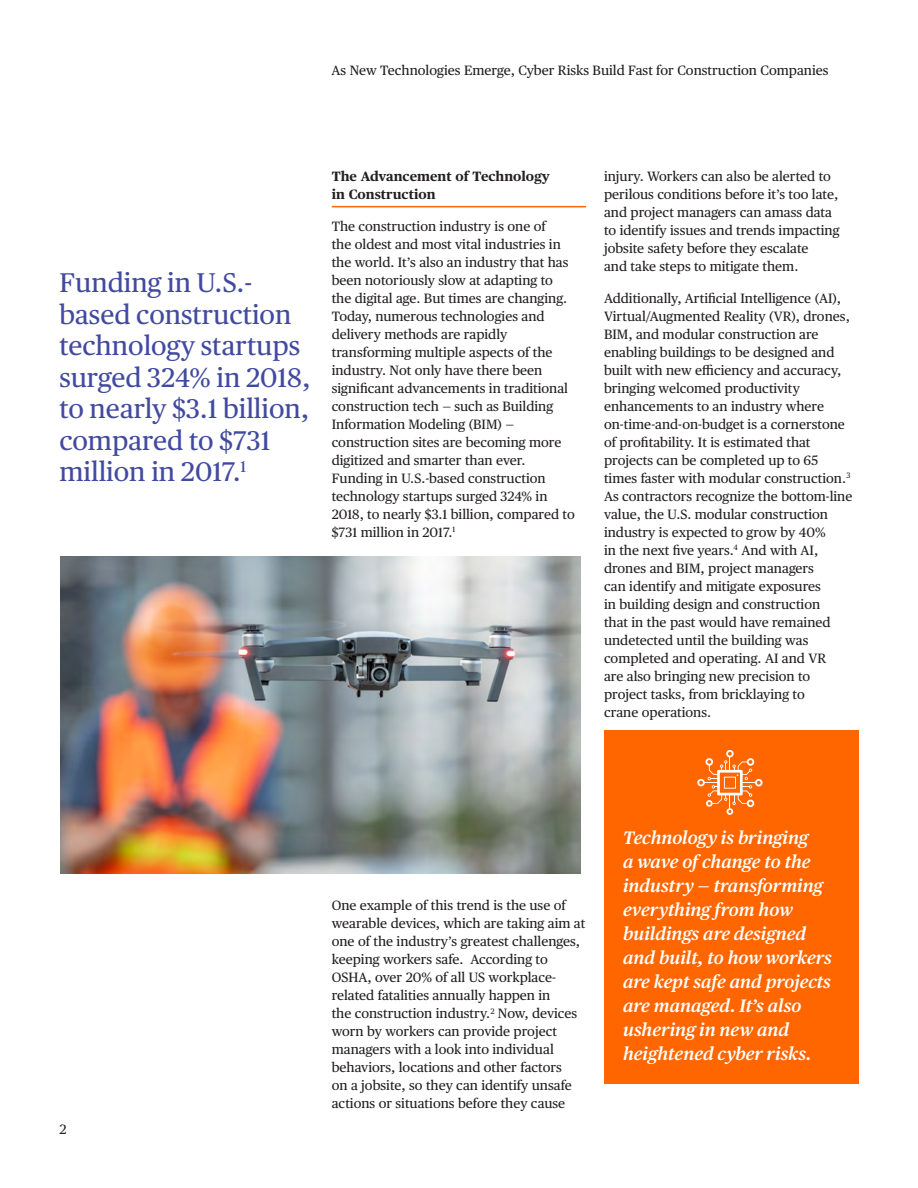
<style>
.page{position:relative;width:918px;height:1188px;background:#fff}
.page>*{position:absolute;margin:0;border:0;box-sizing:border-box;transform-origin:0 0}
.Callout{font:27px/31.5px "Publico Text";color:#424a9f}
.Body{font:italic 600 18px/24px "Publico Text";color:#fff}
.Body-2{font:13.5px/18px "Publico Text";color:#231f20}
.Sunhead_w_Rule{font:700 13.5px/18px "Publico Text";color:#231f20}
.Body_Copy{font:13.5px "Publico Text";color:#231f20}
</style>
<div class="page">
<hr style="left:332px;top:206px;width:254px;height:1px;background:#f60">
<div style="left:604px;top:730px;width:255px;height:354px;background:#f60"></div>
<img style="left:60px;top:556px;width:520px;height:317px">
<svg style="left:697px;top:750px;width:66px;height:65px"></svg>
<p class="Body-2" style="left:332px;top:61px;width:499px">As New Technologies Emerge, Cyber Risks Build Fast for Construction Companies</p>
<p class="Callout" style="left:59px;top:265px;width:253px">Funding in U.S.- based construction technology startups surged 324% in 2018, to nearly $3.1 billion, compared to $731 million in 2017.<sup>1</sup></p>
<p class="Sunhead_w_Rule" style="left:332px;top:166px;width:220px">The Advancement of Technology in Construction</p>
<p class="Body-2" style="left:332px;top:216px;width:245px">The construction industry is one of<br>the oldest and most vital industries in the world. It’s also an industry that has been notoriously slow at adapting to the digital age. But times are changing.<br>Today, numerous technologies and delivery methods are rapidly transforming multiple aspects of the industry. Not only have there been significant advancements in traditional construction tech — such as Building Information Modeling (BIM) — construction sites are becoming more digitized and smarter than ever.<br>Funding in U.S.-based construction technology startups surged 324% in 2018, to nearly $3.1 billion, compared to $731 million in 2017.<sup>1</sup></p>
<p class="Body-2" style="left:604px;top:167px;width:237px">injury. Workers can also be alerted to perilous conditions before it’s too late, and project managers can amass data to identify issues and trends impacting jobsite safety before they escalate<br>and take steps to mitigate them.</p>
<p class="Body-2" style="left:604px;top:288px;width:250px">Additionally, Artificial Intelligence (AI), Virtual/Augmented Reality (VR), drones, BIM, and modular construction are enabling buildings to be designed and built with new efficiency and accuracy, bringing welcomed productivity enhancements to an industry where on-time-and-on-budget is a cornerstone of profitability. It is estimated that projects can be completed up to 65 times faster with modular construction.<sup>3<br></sup>As contractors recognize the bottom-line value, the U.S. modular construction industry is expected to grow by 40%<br>in the next five years.<sup>4</sup> And with AI, drones and BIM, project managers<br>can identify and mitigate exposures<br>in building design and construction<br>that in the past would have remained undetected until the building was completed and operating. AI and VR<br>are also bringing new precision to project tasks, from bricklaying to<br>crane operations.</p>
<p class="Body_Copy" style="left:60px;top:1119px;width:8px">2</p>
<p class="Body-2" style="left:332px;top:896px;width:255px">One example of this trend is the use of wearable devices, which are taking aim at one of the industry’s greatest challenges, keeping workers safe. According to OSHA, over 20% of all US workplace&shy;related fatalities annually happen in<br>the construction industry.<sup>2</sup> Now, devices worn by workers can provide project managers with a look into individual behaviors, locations and other factors<br>on a jobsite, so they can identify unsafe actions or situations before they cause</p>
<p class="Body" style="left:623px;top:824px;width:210px">Technology is bringing<br>a wave of change to the industry — transforming everything from how buildings are designed and built, to how workers are kept safe and projects are managed. It’s also ushering in new and heightened cyber risks.</p>
</div>
